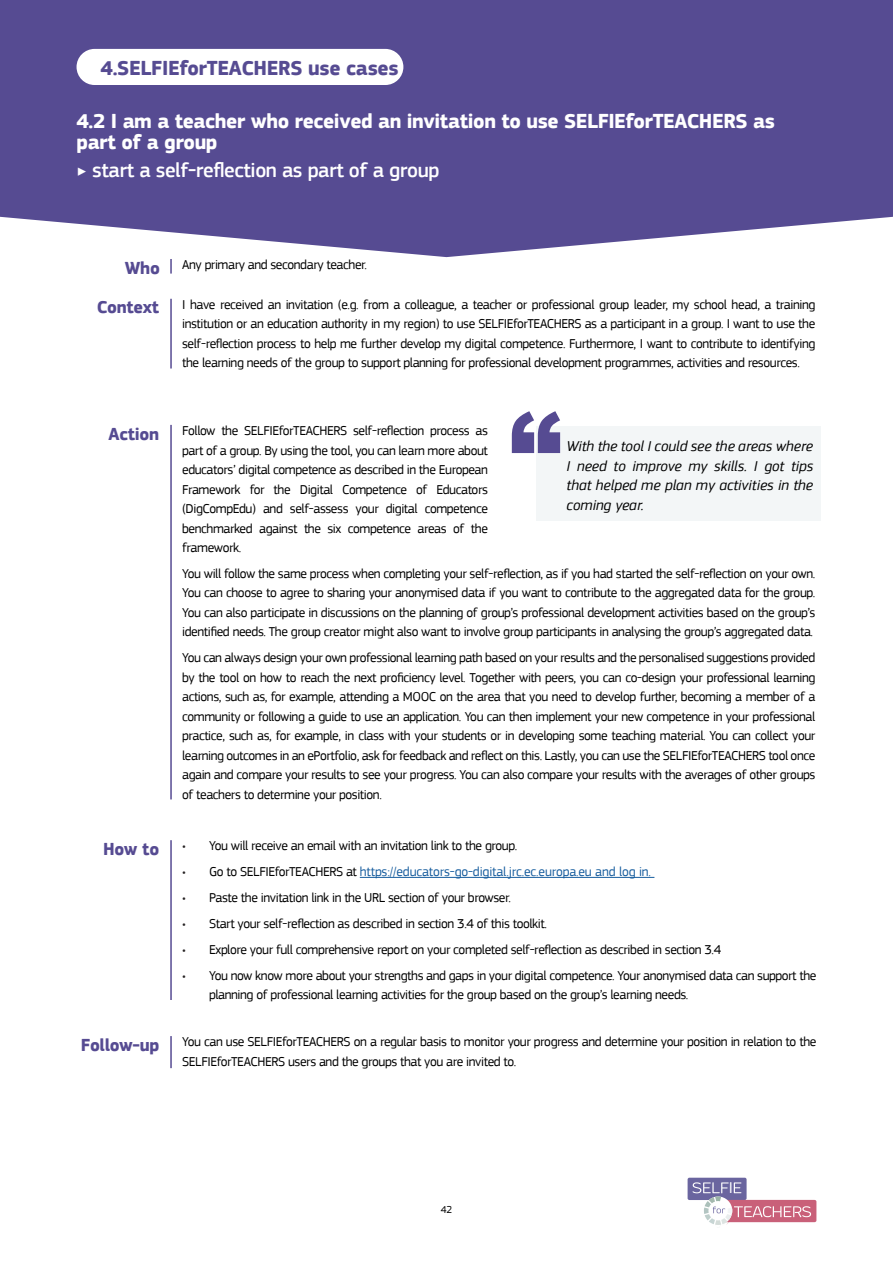
<style>
.page{position:relative;width:893px;height:1263px;background:#fff}
.page>*{position:absolute;margin:0;border:0;box-sizing:border-box;transform-origin:0 0}
.Body{font:900 105px "Arial";color:#564b92}
.t1{font:700 21px/21px "PF Square Sans Pro";letter-spacing:-.02em;color:#fff}
.t2{font:500 21px "PF Square Sans Pro";letter-spacing:-.02em;color:#fff}
.Figura_X{font:700 21px "PF Square Sans Pro";letter-spacing:-.015em;color:#564b92}
.Figura_X-2{font:700 18px "PF Square Sans Pro";letter-spacing:-.015em;color:#564b92}
.t3{font:16.5px "PF Square Sans Pro";color:#fff}
.Body-2{font:italic 15px/19.5px "PF Square Sans Pro";color:#000;text-align:justify}
.t4{font:13.5px/19.5px "PF Square Sans Pro";letter-spacing:-.03em;color:#000;text-align:justify}
.t5{font:13.5px "PF Square Sans Pro";letter-spacing:-.01em;color:#175d9e}
.t6{font:10.5px "PF Square Sans Pro";color:#000}
.s1{font-size:19.5px}
.s2{color:#231f20}
.s3{color:#000}
</style>
<div class="page">
<div style="left:688px;top:1178px;width:59px;height:22px;background:#6a659f;border-radius:2px"></div>
<svg style="left:692px;top:1182px;width:124px;height:43px"></svg>
<svg style="left:0;top:0;width:893px;height:257px;background:#63599a"></svg>
<div style="left:535px;top:426px;width:285px;height:95px;background:#f3f6f7"></div>
<div style="left:77px;top:49px;width:326px;height:36px;background:#fff;border-radius:18px"></div>
<hr style="left:360px;top:877px;width:294px;height:1px;background:#175d9e">
<svg style="left:170px;top:259px;width:2px;height:15px"></svg>
<hr style="left:170px;top:299px;width:2px;height:69px;background:#564b92">
<hr style="left:170px;top:425px;width:2px;height:374px;background:#564b92">
<hr style="left:170px;top:840px;width:2px;height:160px;background:#564b92">
<hr style="left:170px;top:1036px;width:2px;height:32px;background:#564b92">
<p class="Figura_X" style="left:101px;top:55px;width:300px">4.SELFIEforTEACHERS use cases</p>
<h2 class="t1" style="left:77px;top:112px;width:700px">4.2 I am a teacher who received an invitation to use SELFIEforTEACHERS as part of a group</h2>
<h2 class="t2" style="left:77px;top:158px;width:364px"><span class="s1">‣</span> start a self-reflection as part of a group</h2>
<p class="Figura_X-2" style="left:125px;top:257px;width:37px">Who</p>
<p class="Figura_X-2" style="left:97px;top:297px;width:64px">Context</p>
<h2 class="t4" style="left:182px;top:255px;width:186px">Any primary and secondary teacher.</h2>
<h2 class="t4" style="left:182px;top:295px;width:635px">I have received an invitation (e.g. from a colleague, a teacher or professional group leader, my school head, a training institution or an education authority in my region) to use SELFIEforTEACHERS as a participant in a group. I want to use the self-reflection process to help me further develop my digital competence. Furthermore, I want to contribute to identifying the learning needs of the group to support planning for professional development programmes, activities and resources.</h2>
<p class="Figura_X-2" style="left:109px;top:423px;width:52px">Action</p>
<p class="Body" style="left:509px;top:374px;width:54px">“</p>
<h2 class="t4" style="left:182px;top:421px;width:307px">Follow the SELFIEforTEACHERS self-reflection process as part of a group. By using the tool, you can learn more about educators’ digital competence as described in the European Framework for the Digital Competence of Educators (DigCompEdu) and self-assess your digital competence benchmarked against the six competence areas of the framework.</h2>
<h2 class="t4" style="left:182px;top:564px;width:635px">You will follow the same process when completing your self-reflection, as if you had started the self-reflection on your own.<br>You can choose to agree to sharing your anonymised data if you want to contribute to the aggregated data for the group.<br>You can also participate in discussions on the planning of group’s professional development activities based on the group’s identified needs. The group creator might also want to involve group participants in analysing the group’s aggregated data.</h2>
<h2 class="t4" style="left:182px;top:648px;width:635px">You can always design your own professional learning path based on your results and the personalised suggestions provided by the tool on how to reach the next proficiency level. Together with peers, you can co-design your professional learning actions, such as, for example, attending a MOOC on the area that you need to develop further, becoming a member of a community or following a guide to use an application. You can then implement your new competence in your professional practice, such as, for example, in class with your students or in developing some teaching material. You can collect your learning outcomes in an ePortfolio, ask for feedback and reflect on this. Lastly, you can use the SELFIEforTEACHERS tool once again and compare your results to see your progress. You can also compare your results with the averages of other groups of teachers to determine your position.</h2>
<p class="Body-2" style="left:567px;top:437px;width:248px">With the tool I could see the areas where I need to improve my skills. I got tips that helped me plan my activities in the</p>
<p class="Body-2" style="left:567px;top:495px;width:79px">coming year.</p>
<p class="Figura_X-2" style="left:103px;top:838px;width:58px">How to</p>
<p class="Figura_X-2" style="left:81px;top:1034px;width:80px">Follow-up</p>
<p class="t4" style="left:182px;top:836px;width:337px"><span class="s2">•</span> You will receive an email with an invitation link to the group.</p>
<p class="t5" style="left:182px;top:864px;width:470px"><span class="s2">•</span> <span class="s3">Go to SELFIEforTEACHERS at</span> https://educators-go-digital.jrc.ec.europa.eu and log in.</p>
<p class="t4" style="left:182px;top:888px;width:330px"><span class="s2">•</span> Paste the invitation link in the URL section of your browser.</p>
<p class="t4" style="left:182px;top:914px;width:366px"><span class="s2">•</span> Start your self-reflection as described in section 3.4 of this toolkit.</p>
<p class="t4" style="left:182px;top:940px;width:540px"><span class="s2">•</span> Explore your full comprehensive report on your completed self-reflection as described in section 3.4</p>
<p class="t4" style="left:209px;top:965px;width:609px;text-indent:-27px"><span class="s2">•</span> You now know more about your strengths and gaps in your digital competence. Your anonymised data can support the planning of professional learning activities for the group based on the group’s learning needs.</p>
<h2 class="t4" style="left:182px;top:1032px;width:636px">You can use SELFIEforTEACHERS on a regular basis to monitor your progress and determine your position in relation to the<br>SELFIEforTEACHERS users and the groups that you are invited to.</h2>
<p class="t6" style="left:441px;top:1203px;width:13px">42</p>
<p class="t3" style="left:729px;top:1178px;width:6px">I</p>
</div>
